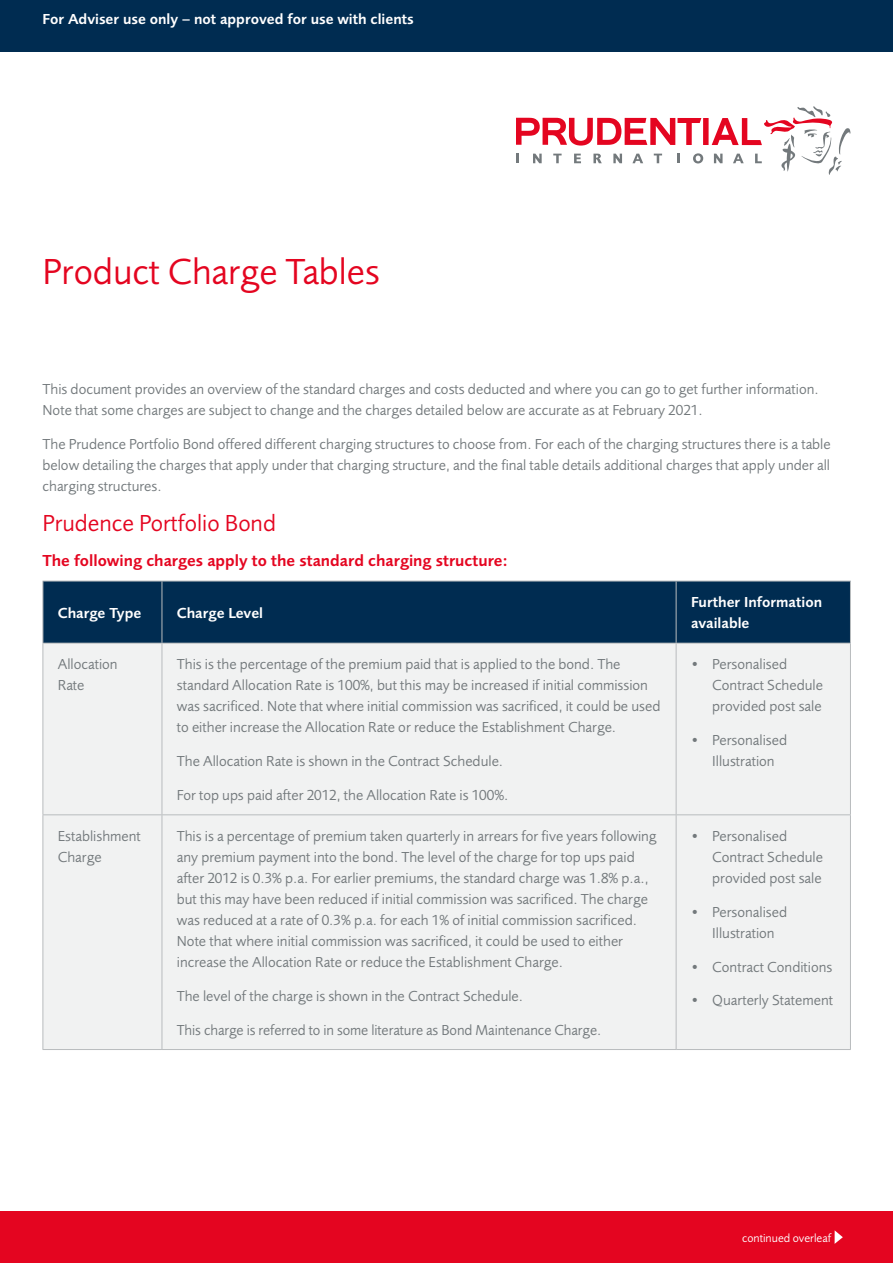
<style>
.page{position:relative;width:893px;height:1263px;background:#fff}
.page>*{position:absolute;margin:0;border:0;box-sizing:border-box;transform-origin:0 0}
.t1{font:37.5px "Pru Sans";color:#e40520}
.t2{font:24px "Pru Sans";color:#e40520}
.t3{font:600 16.5px "Pru Sans";color:#e40520}
.t4{font:15px/21px "Pru Sans";color:#73797c}
.t5{font:600 15px/21px "Pru Sans";color:#fff}
.t6{font:12px "Pru Sans";color:#fff}
</style>
<div class="page">
<div style="left:0;top:0;width:893px;height:51px;background:#002c51"></div>
<div style="left:703px;top:118px;width:6px;height:27px;background:#e40520"></div>
<svg style="left:516px;top:118px;width:185px;height:28px"></svg>
<svg style="left:516px;top:154px;width:2px;height:9px"></svg>
<svg style="left:533px;top:154px;width:9px;height:9px"></svg>
<svg style="left:553px;top:154px;width:9px;height:9px"></svg>
<svg style="left:574px;top:154px;width:7px;height:9px"></svg>
<svg style="left:593px;top:154px;width:9px;height:9px"></svg>
<svg style="left:613px;top:154px;width:9px;height:9px"></svg>
<svg style="left:632px;top:154px;width:11px;height:9px"></svg>
<svg style="left:654px;top:154px;width:8px;height:9px"></svg>
<svg style="left:677px;top:154px;width:2px;height:9px"></svg>
<svg style="left:693px;top:153px;width:10px;height:10px"></svg>
<svg style="left:712px;top:106px;width:138px;height:69px"></svg>
<div style="left:0;top:1212px;width:893px;height:51px;background:#e40520"></div>
<svg style="left:835px;top:1230px;width:8px;height:14px"></svg>
<div style="left:44px;top:582px;width:806px;height:61px;background:#002c51"></div>
<div style="left:44px;top:644px;width:806px;height:405px;background:#f1f2f2"></div>
<hr style="left:43px;top:581px;width:119px;height:1px;background:#b9bcbe">
<hr style="left:43px;top:581px;width:1px;height:62px;background:#b9bcbe">
<hr style="left:162px;top:581px;width:514px;height:1px;background:#b9bcbe">
<hr style="left:162px;top:581px;width:1px;height:62px;background:#b9bcbe">
<hr style="left:676px;top:581px;width:175px;height:1px;background:#b9bcbe">
<hr style="left:676px;top:581px;width:1px;height:62px;background:#b9bcbe">
<hr style="left:850px;top:581px;width:1px;height:62px;background:#b9bcbe">
<hr style="left:43px;top:643px;width:119px;height:1px;background:#b9bcbe">
<hr style="left:43px;top:643px;width:1px;height:171px;background:#b9bcbe">
<hr style="left:162px;top:643px;width:514px;height:1px;background:#b9bcbe">
<hr style="left:162px;top:643px;width:1px;height:171px;background:#b9bcbe">
<hr style="left:676px;top:643px;width:175px;height:1px;background:#b9bcbe">
<hr style="left:676px;top:643px;width:1px;height:171px;background:#b9bcbe">
<hr style="left:850px;top:643px;width:1px;height:171px;background:#b9bcbe">
<hr style="left:43px;top:814px;width:119px;height:1px;background:#b9bcbe">
<hr style="left:43px;top:815px;width:1px;height:234px;background:#b9bcbe">
<hr style="left:162px;top:814px;width:514px;height:1px;background:#b9bcbe">
<hr style="left:162px;top:815px;width:1px;height:234px;background:#b9bcbe">
<hr style="left:676px;top:814px;width:175px;height:1px;background:#b9bcbe">
<hr style="left:676px;top:815px;width:1px;height:234px;background:#b9bcbe">
<hr style="left:850px;top:815px;width:1px;height:234px;background:#b9bcbe">
<hr style="left:43px;top:1049px;width:119px;height:1px;background:#b9bcbe">
<hr style="left:162px;top:1049px;width:514px;height:1px;background:#b9bcbe">
<hr style="left:676px;top:1049px;width:175px;height:1px;background:#b9bcbe">
<p class="t5" style="left:43px;top:9px;width:373px">For Adviser use only – not approved for use with clients</p>
<h1 class="t1" style="left:43px;top:249px;width:339px">Product Charge Tables</h1>
<p class="t4" style="left:43px;top:379px;width:778px">This document provides an overview of the standard charges and costs deducted and where you can go to get further information.<br>Note that some charges are subject to change and the charges detailed below are accurate as at February 2021.</p>
<p class="t4" style="left:43px;top:433px;width:790px;text-align:justify">The Prudence Portfolio Bond offered different charging structures to choose from. For each of the charging structures there is a table below detailing the charges that apply under that charging structure, and the final table details additional charges that apply under all charging structures.</p>
<h2 class="t2" style="left:43px;top:509px;width:235px">Prudence Portfolio Bond</h2>
<p class="t3" style="left:43px;top:551px;width:467px">The following charges apply to the standard charging structure:</p>
<p class="t5" style="left:58px;top:602px;width:85px">Charge Type</p>
<p class="t5" style="left:177px;top:602px;width:88px">Charge Level</p>
<p class="t5" style="left:691px;top:592px;width:133px">Further Information available</p>
<p class="t4" style="left:58px;top:654px;width:61px">Allocation<br>Rate</p>
<p class="t4" style="left:177px;top:654px;width:485px">This is the percentage of the premium paid that is applied to the bond. The standard Allocation Rate is 100%, but this may be increased if initial commission was sacrificed. Note that where initial commission was sacrificed, it could be used to either increase the Allocation Rate or reduce the Establishment Charge.</p>
<p class="t4" style="left:177px;top:751px;width:328px">The Allocation Rate is shown in the Contract Schedule.</p>
<p class="t4" style="left:177px;top:784px;width:333px">For top ups paid after 2012, the Allocation Rate is 100%.</p>
<p class="t4" style="left:712px;top:654px;width:112px;text-indent:-21px">• Personalised<br>Contract Schedule provided post sale</p>
<p class="t4" style="left:691px;top:730px;width:98px;text-align:center">• Personalised<br>Illustration</p>
<p class="t4" style="left:58px;top:825px;width:85px">Establishment<br>Charge</p>
<p class="t4" style="left:177px;top:825px;width:481px">This is a percentage of premium taken quarterly in arrears for five years following any premium payment into the bond. The level of the charge for top ups paid after 2012 is 0.3% p.a. For earlier premiums, the standard charge was 1.8% p.a., but this may have been reduced if initial commission was sacrificed. The charge was reduced at a rate of 0.3% p.a. for each 1% of initial commission sacrificed.<br>Note that where initial commission was sacrificed, it could be used to either increase the Allocation Rate or reduce the Establishment Charge.</p>
<p class="t4" style="left:177px;top:985px;width:348px">The level of the charge is shown in the Contract Schedule.</p>
<p class="t4" style="left:177px;top:1019px;width:426px">This charge is referred to in some literature as Bond Maintenance Charge.</p>
<p class="t4" style="left:712px;top:825px;width:112px;text-indent:-21px">• Personalised<br>Contract Schedule provided post sale</p>
<p class="t4" style="left:691px;top:901px;width:98px;text-align:center">• Personalised<br>Illustration</p>
<p class="t4" style="left:691px;top:956px;width:143px">• Contract Conditions</p>
<p class="t4" style="left:691px;top:990px;width:144px">• Quarterly Statement</p>
<p class="t6" style="left:742px;top:1231px;width:91px">continued overleaf</p>
</div>
